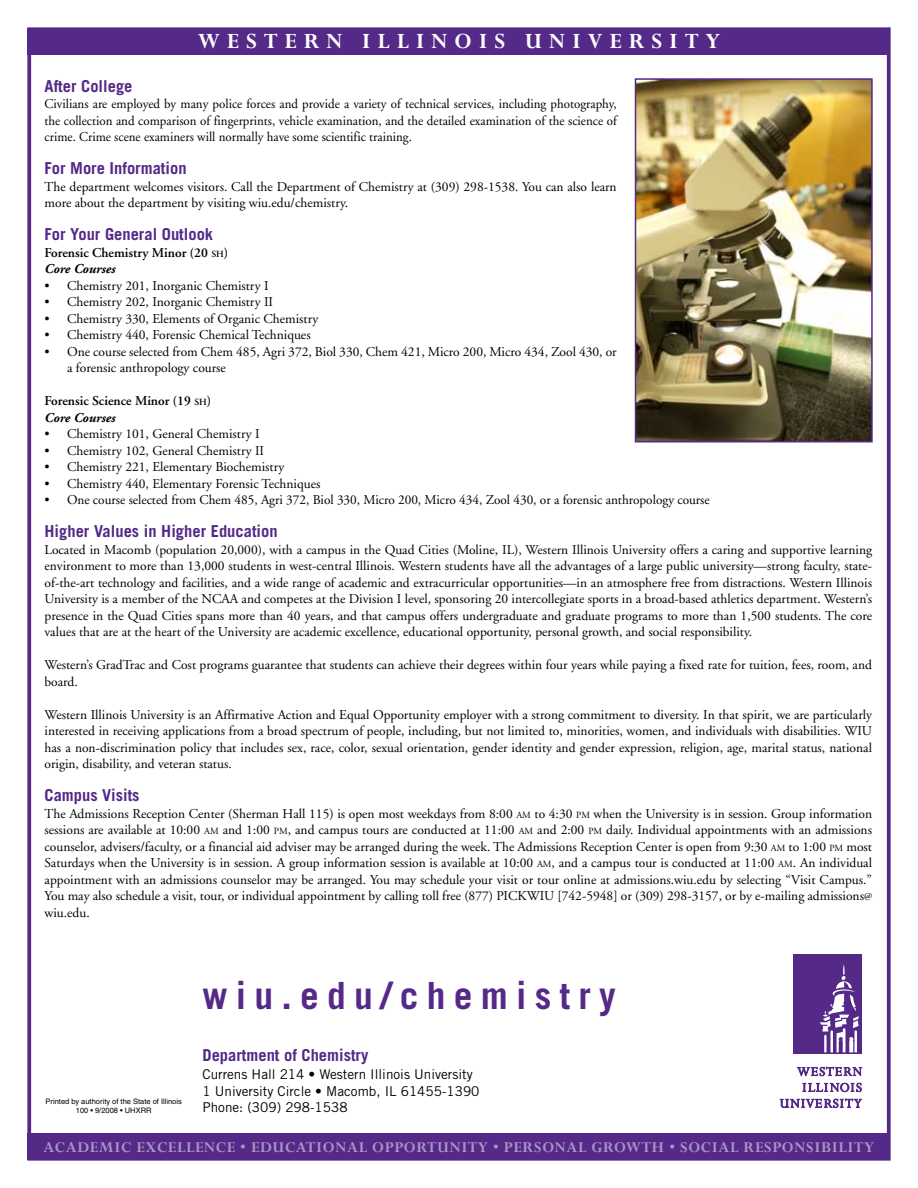
<style>
.page{position:relative;width:918px;height:1188px;background:#fff}
.page>*{position:absolute;margin:0;border:0;box-sizing:border-box;transform-origin:0 0}
.heading_sub_c__web{font:700 37.5px "Trade Gothic";letter-spacing:.22em;color:#542988}
.t1{font:700 24px "Perpetua";letter-spacing:.29em;color:#fff}
.heading_sub_b{font:700 16.5px "Trade Gothic";color:#542988}
.t2{font:700 16.5px "Perpetua";letter-spacing:.04em;color:#a994c4}
.heading_sub_d___BA{font:700 16.5px "Trade Gothic";color:#542988}
.unindented_0___A{font:13.5px/16.5px "Adobe Garamond";color:#000;text-align:justify}
.unordered_0{font:13.5px "Adobe Garamond";color:#000}
.unindented_0___A-2{font:13.5px/16.5px "Adobe Garamond";color:#000;text-align:justify;scale:.96 1}
.unordered_0___A{font:13.5px/16.5px "Adobe Garamond";color:#000}
.unindented_1__addr{font:13.5px "Trade Gothic";color:#000}
.unindented_0{font:600 13.5px "Adobe Garamond";color:#000}
.unindented_0-2{font:italic 700 13.5px "Adobe Garamond";color:#000}
.t3{font:7.5px/9px "Helvetica";color:#000;text-align:center}
.s1{font-size:9.45px}
.s2{font-size:10.5px}
</style>
<div class="page">
<div style="left:28px;top:28px;width:862px;height:27px;background:#542988"></div>
<div style="left:28px;top:1133px;width:862px;height:27px;background:#542988"></div>
<img style="left:638px;top:81px;width:232px;height:358px">
<div style="left:635px;top:78px;width:238px;height:364px;border:2px solid #542988"></div>
<div style="left:793px;top:955px;width:68px;height:99px;background:#542988"></div>
<svg style="left:820px;top:965px;width:39px;height:87px"></svg>
<svg style="left:797px;top:1067px;width:65px;height:9px"></svg>
<svg style="left:802px;top:1083px;width:60px;height:9px"></svg>
<svg style="left:780px;top:1098px;width:82px;height:10px"></svg>
<h2 class="t1" style="left:198px;top:29px;width:524px">WESTERN ILLINOIS UNIVERSITY</h2>
<p class="heading_sub_b" style="left:45px;top:76px;width:90px">After College</p>
<p class="unindented_0___A-2" style="left:45px;top:96px;width:598px">Civilians are employed by many police forces and provide a variety of technical services, including photography, the collection and comparison of fingerprints, vehicle examination, and the detailed examination of the science of crime. Crime scene examiners will normally have some scientific training.</p>
<p class="heading_sub_b" style="left:45px;top:158px;width:144px">For More Information</p>
<p class="unindented_0___A" style="left:45px;top:178px;width:574px">The department welcomes visitors. Call the Department of Chemistry at (309) 298-1538. You can also learn more about the department by visiting wiu.edu/chemistry.</p>
<p class="heading_sub_b" style="left:45px;top:224px;width:170px">For Your General Outlook</p>
<p class="unindented_0" style="left:45px;top:245px;width:185px">Forensic Chemistry Minor (20 <span class="s1">sh</span>)</p>
<p class="unindented_0-2" style="left:45px;top:261px;width:73px">Core Courses</p>
<p class="unordered_0" style="left:45px;top:278px;width:226px">• Chemistry 201, Inorganic Chemistry I</p>
<p class="unordered_0" style="left:45px;top:295px;width:230px">• Chemistry 202, Inorganic Chemistry II</p>
<p class="unordered_0" style="left:45px;top:311px;width:275px">• Chemistry 330, Elements of Organic Chemistry</p>
<p class="unordered_0" style="left:45px;top:328px;width:268px">• Chemistry 440, Forensic Chemical Techniques</p>
<p class="unordered_0___A" style="left:67px;top:343px;width:551px;text-indent:-22px">• One course selected from Chem 485, Agri 372, Biol 330, Chem 421, Micro 200, Micro 434, Zool 430, or a forensic anthropology course</p>
<p class="unindented_0" style="left:45px;top:393px;width:168px">Forensic Science Minor (19 <span class="s1">sh</span>)</p>
<p class="unindented_0-2" style="left:45px;top:410px;width:73px">Core Courses</p>
<p class="unordered_0" style="left:45px;top:427px;width:217px">• Chemistry 101, General Chemistry I</p>
<p class="unordered_0" style="left:45px;top:443px;width:221px">• Chemistry 102, General Chemistry II</p>
<p class="unordered_0" style="left:45px;top:460px;width:241px">• Chemistry 221, Elementary Biochemistry</p>
<p class="unordered_0" style="left:45px;top:476px;width:277px">• Chemistry 440, Elementary Forensic Techniques</p>
<p class="unordered_0___A" style="left:45px;top:492px;width:667px">• One course selected from Chem 485, Agri 372, Biol 330, Micro 200, Micro 434, Zool 430, or a forensic anthropology course</p>
<p class="heading_sub_b" style="left:45px;top:521px;width:235px">Higher Values in Higher Education</p>
<p class="unindented_0___A" style="left:45px;top:541px;width:829px">Located in Macomb (population 20,000), with a campus in the Quad Cities (Moline, IL), Western Illinois University offers a caring and supportive learning environment to more than 13,000 students in west-central Illinois. Western students have all the advantages of a large public university—strong faculty, state&shy;of-the-art technology and facilities, and a wide range of academic and extracurricular opportunities—in an atmosphere free from distractions. Western Illinois University is a member of the NCAA and competes at the Division I level, sponsoring 20 intercollegiate sports in a broad-based athletics department. Western’s presence in the Quad Cities spans more than 40 years, and that campus offers undergraduate and graduate programs to more than 1,500 students. The core values that are at the heart of the University are academic excellence, educational opportunity, personal growth, and social responsibility.</p>
<p class="unindented_0___A" style="left:45px;top:657px;width:829px">Western’s GradTrac and Cost programs guarantee that students can achieve their degrees within four years while paying a fixed rate for tuition, fees, room, and board.</p>
<p class="unindented_0___A" style="left:45px;top:706px;width:829px">Western Illinois University is an Affirmative Action and Equal Opportunity employer with a strong commitment to diversity. In that spirit, we are particularly interested in receiving applications from a broad spectrum of people, including, but not limited to, minorities, women, and individuals with disabilities. WIU has a non-discrimination policy that includes sex, race, color, sexual orientation, gender identity and gender expression, religion, age, marital status, national origin, disability, and veteran status.</p>
<p class="heading_sub_b" style="left:45px;top:785px;width:97px">Campus Visits</p>
<p class="unindented_0___A" style="left:45px;top:805px;width:829px">The Admissions Reception Center (Sherman Hall 115) is open most weekdays from 8:00 <span class="s1">AM</span> to 4:30 <span class="s1">PM</span> when the University is in session. Group information sessions are available at 10:00 <span class="s1">AM</span> and 1:00 <span class="s1">PM</span>, and campus tours are conducted at 11:00 <span class="s1">AM</span> and 2:00 <span class="s1">PM</span> daily. Individual appointments with an admissions counselor, advisers/faculty, or a financial aid adviser may be arranged during the week. The Admissions Reception Center is open from 9:30 <span class="s1">AM</span> to 1:00 <span class="s1">PM</span> most Saturdays when the University is in session. A group information session is available at 10:00 <span class="s1">AM</span>, and a campus tour is conducted at 11:00 <span class="s1">AM</span>. An individual appointment with an admissions counselor may be arranged. You may schedule your visit or tour online at admissions.wiu.edu by selecting “Visit Campus.” You may also schedule a visit, tour, or individual appointment by calling toll free (877) PICKWIU [742-5948] or (309) 298-3157, or by e-mailing admissions<span class="s2">@ </span>wiu.edu.</p>
<p class="heading_sub_c__web" style="left:202px;top:972px;width:415px">wiu.edu/chemistry</p>
<p class="heading_sub_d___BA" style="left:202px;top:1045px;width:167px">Department of Chemistry</p>
<p class="unindented_1__addr" style="left:202px;top:1066px;width:272px">Currens Hall 214 • Western Illinois University</p>
<p class="unindented_1__addr" style="left:202px;top:1083px;width:279px">1 University Circle • Macomb, IL 61455-1390</p>
<p class="unindented_1__addr" style="left:202px;top:1099px;width:147px">Phone: (309) 298-1538</p>
<p class="t2" style="left:44px;top:1138px;width:832px">ACADEMIC EXCELLENCE • EDUCATIONAL OPPORTUNITY • PERSONAL GROWTH • SOCIAL RESPONSIBILITY</p>
<p class="t3" style="left:45px;top:1096px;width:138px">Printed by authority of the State of Illinois<br>100 • 9/2008 • UHXRR</p>
</div>
